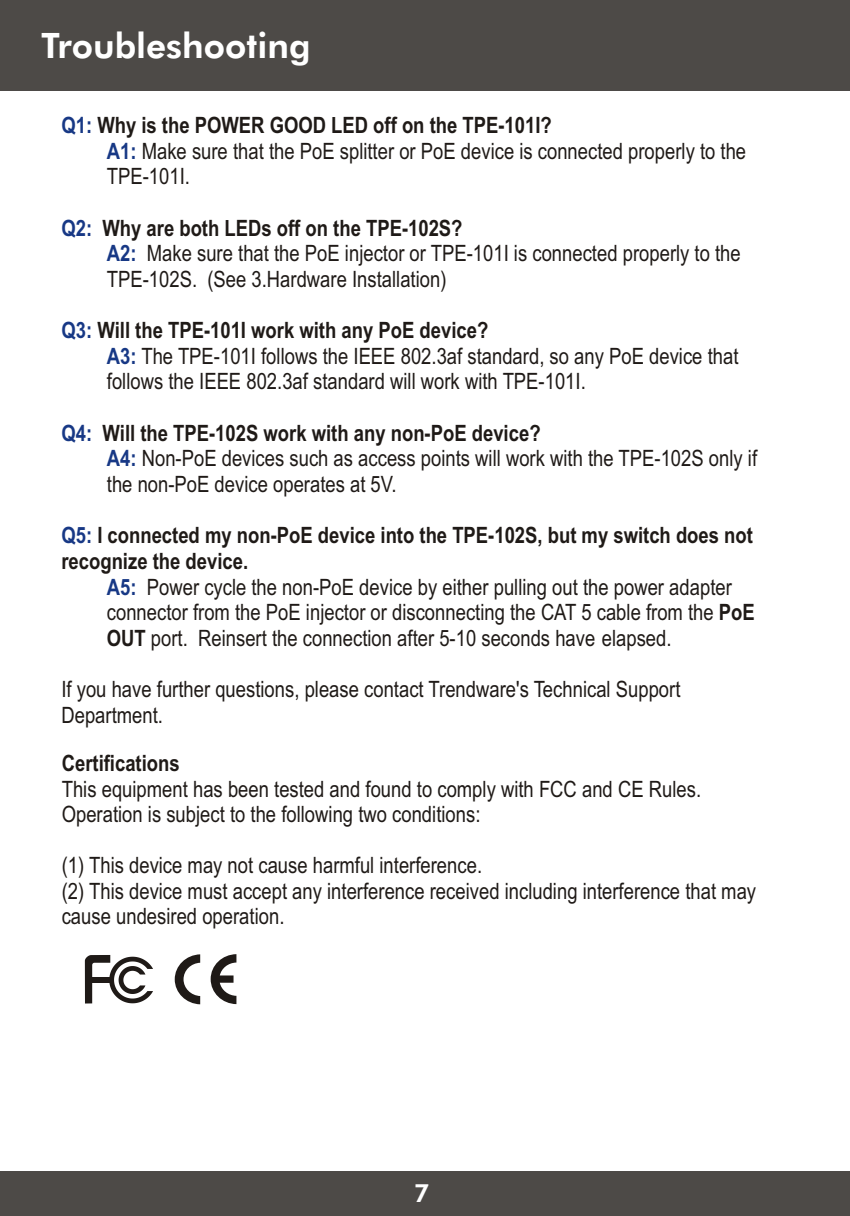
<style>
.page{position:relative;width:850px;height:1216px;background:#fff}
.page>*{position:absolute;margin:0;border:0;box-sizing:border-box;transform-origin:0 0}
.t1{font:800 35px "Futura BT";color:#fff}
.t2{font:800 25px "Futura BT";color:#fff}
.t3{font:22.5px/25.5px "Arial Narrow";color:#1f1a17}
.t4{font:700 22.5px "Arial Narrow";color:#1f1a17}
.t5{font:700 22.5px "Arial Narrow";color:#173885}
.s1{font-weight:700;color:#173885}
.s2{font-weight:700}
.s3{color:#173885}
</style>
<div class="page">
<div style="left:0;top:1170px;width:849px;height:45px;background:#4d4a47"></div>
<div style="left:0;top:0;width:849px;height:90px;background:#4d4a47"></div>
<svg style="left:85px;top:955px;width:68px;height:48px"></svg>
<svg style="left:175px;top:954px;width:25px;height:50px"></svg>
<svg style="left:211px;top:954px;width:25px;height:49px"></svg>
<h1 class="t1" style="left:41px;top:31px;width:271px">Troubleshooting</h1>
<p class="t3" style="left:107px;top:114px;width:640px;text-indent:-45px"><span class="s1">Q1:</span> <span class="s2">Why is the POWER GOOD LED off on the TPE-101I?<br></span><span class="s1">A1:</span> Make sure that the PoE splitter or PoE device is connected properly to the</p>
<p class="t5" style="left:61px;top:219px;width:32px">Q2:</p>
<p class="t3" style="left:107px;top:166px;width:85px">TPE-101I.</p>
<p class="t4" style="left:102px;top:219px;width:361px">Why are both LEDs off on the TPE-102S?</p>
<p class="t3" style="left:107px;top:243px;width:635px;text-indent:40px">Make sure that the PoE injector or TPE-101I is connected properly to the<br>TPE-102S. (See 3.Hardware Installation)</p>
<p class="t5" style="left:107px;top:245px;width:31px">A2:</p>
<p class="t3" style="left:107px;top:319px;width:633px;text-indent:-45px"><span class="s1">Q3:</span> <span class="s2">Will the TPE-101I work with any PoE device?<br></span><span class="s1">A3:</span> The TPE-101I follows the IEEE 802.3af standard, so any PoE device that</p>
<p class="t5" style="left:61px;top:424px;width:32px">Q4:</p>
<p class="t3" style="left:107px;top:371px;width:480px">follows the IEEE 802.3af standard will work with TPE-101I.</p>
<p class="t4" style="left:102px;top:424px;width:439px">Will the TPE-102S work with any non-PoE device?</p>
<p class="t3" style="left:107px;top:473px;width:291px">the non-PoE device operates at 5V.</p>
<p class="t3" style="left:107px;top:447px;width:651px"><span class="s1">A4:</span> Non-PoE devices such as access points will work with the TPE-102S only if</p>
<p class="t4" style="left:61px;top:527px;width:693px"><span class="s3">Q5:</span> I connected my non-PoE device into the TPE-102S, but my switch does not</p>
<p class="t5" style="left:107px;top:578px;width:31px">A5:</p>
<p class="t4" style="left:61px;top:552px;width:188px">recognize the device.</p>
<p class="t3" style="left:107px;top:575px;width:649px;text-indent:40px">Power cycle the non-PoE device by either pulling out the power adapter connector from the PoE injector or disconnecting the CAT 5 cable from the <span class="s2">PoE<br>OUT</span> port. Reinsert the connection after 5-10 seconds have elapsed.</p>
<p class="t3" style="left:61px;top:678px;width:620px">If you have further questions, please contact Trendware's Technical Support<br>Department.</p>
<p class="t4" style="left:62px;top:755px;width:119px">Certifications</p>
<p class="t3" style="left:62px;top:778px;width:640px">This equipment has been tested and found to comply with FCC and CE Rules.<br>Operation is subject to the following two conditions:</p>
<p class="t3" style="left:62px;top:854px;width:695px">(1) This device may not cause harmful interference.<br>(2) This device must accept any interference received including interference that may cause undesired operation.</p>
<p class="t2" style="left:414px;top:1182px;width:17px">7</p>
</div>
